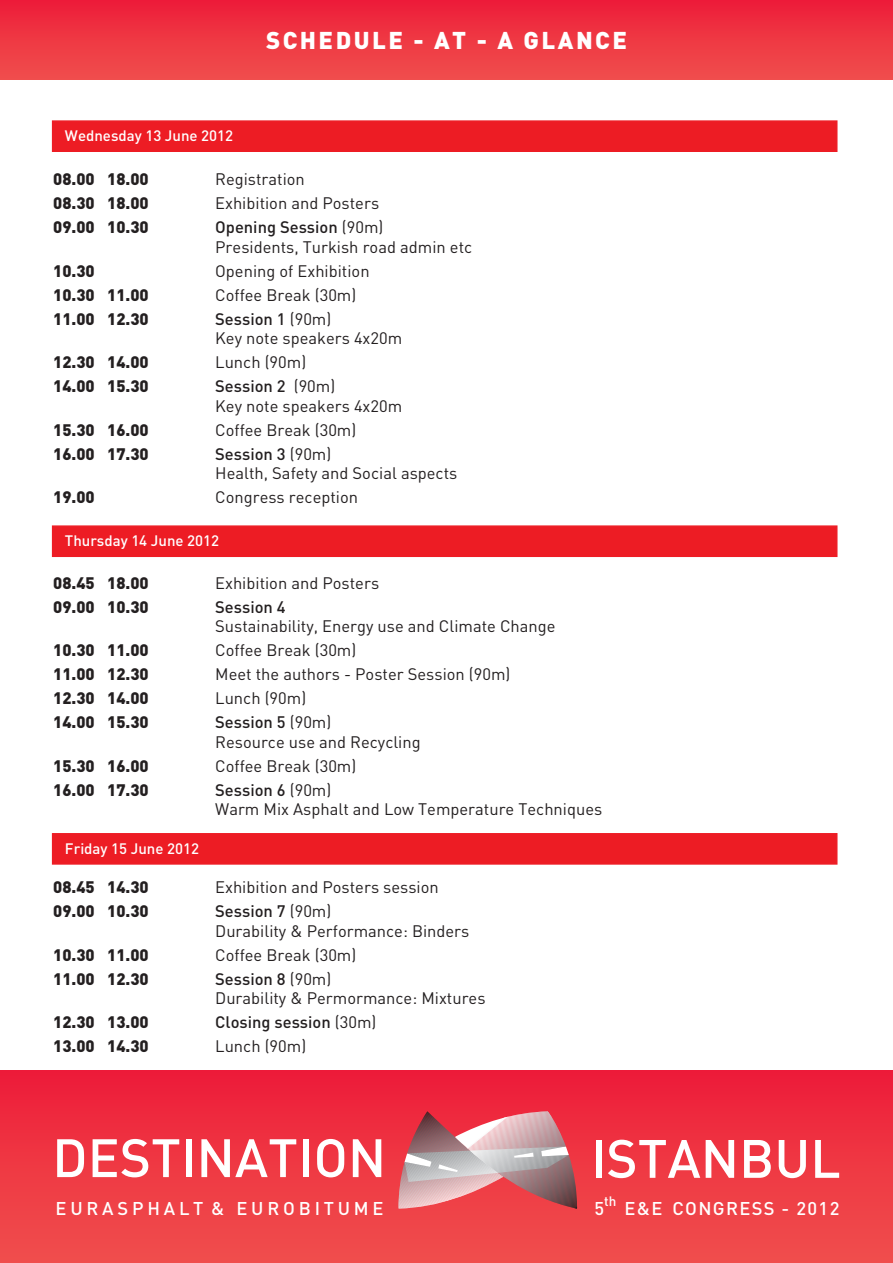
<style>
.page{position:relative;width:893px;height:1263px;background:#fff}
.page>*{position:absolute;margin:0;border:0;box-sizing:border-box;transform-origin:0 0}
.t1{font:500 53.1px "DI Nbek";color:#fff}
.t2{font:900 24px "DI Nbek";letter-spacing:.1em;color:#fff}
.t3{font:500 18.3px "DI Nbek";letter-spacing:.205em;color:#fff}
.t4{font:500 18.3px "DI Nbek";letter-spacing:.075em;color:#fff}
.t5{font:16.5px "DIN Bek";color:#231f20}
.t6{font:900 16.5px "DI Nbek";color:#231f20}
.t7{font:500 16.5px "DI Nbek";color:#231f20}
.t8{font:500 15px "DI Nbek";color:#fff}
.t9{font:500 13.5px "DI Nbek";color:#fff}
.s1{font-family:"DIN Bek";font-weight:400}
</style>
<div class="page">
<div style="left:0;top:1071px;width:893px;height:192px;background:linear-gradient(to bottom,#ed1d39,#f0504d)"></div>
<svg style="left:398px;top:1111px;width:179px;height:98px;background:#cc858b"></svg>
<div style="left:52px;top:120px;width:785px;height:32px;background:#ed1c24;border:1px solid #ed1c24"></div>
<div style="left:52px;top:525px;width:785px;height:32px;background:#ed1c24;border:1px solid #ed1c24"></div>
<div style="left:52px;top:833px;width:785px;height:32px;background:#ed1c24;border:1px solid #ed1c24"></div>
<div style="left:0;top:0;width:893px;height:80px;background:linear-gradient(to bottom,#ed1d39,#f04f4d)"></div>
<p class="t8" style="left:65px;top:130px;width:170px">Wednesday 13 June 2012</p>
<h2 class="t2" style="left:266px;top:32px;width:362px">SCHEDULE - AT - A GLANCE</h2>
<p class="t6" style="left:53px;top:173px;width:97px">08.00 18.00</p>
<p class="t5" style="left:215px;top:173px;width:91px">Registration</p>
<p class="t6" style="left:53px;top:197px;width:97px">08.30 18.00</p>
<p class="t5" style="left:215px;top:197px;width:165px">Exhibition and Posters</p>
<p class="t6" style="left:53px;top:221px;width:97px">09.00 10.30</p>
<p class="t7" style="left:215px;top:221px;width:170px">Opening Session <span class="s1">(90m)</span></p>
<p class="t5" style="left:215px;top:241px;width:258px">Presidents, Turkish road admin etc</p>
<p class="t6" style="left:53px;top:265px;width:43px">10.30</p>
<p class="t5" style="left:215px;top:265px;width:156px">Opening of Exhibition</p>
<p class="t6" style="left:53px;top:289px;width:97px">10.30 11.00</p>
<p class="t5" style="left:215px;top:289px;width:143px">Coffee Break (30m)</p>
<p class="t6" style="left:53px;top:313px;width:97px">11.00 12.30</p>
<p class="t7" style="left:215px;top:313px;width:118px">Session 1 <span class="s1">(90m)</span></p>
<p class="t5" style="left:215px;top:332px;width:188px">Key note speakers 4x20m</p>
<p class="t6" style="left:53px;top:356px;width:97px">12.30 14.00</p>
<p class="t5" style="left:215px;top:356px;width:93px">Lunch (90m)</p>
<p class="t6" style="left:53px;top:380px;width:97px">14.00 15.30</p>
<p class="t7" style="left:215px;top:380px;width:122px">Session 2 <span class="s1">(90m)</span></p>
<p class="t5" style="left:215px;top:400px;width:188px">Key note speakers 4x20m</p>
<p class="t6" style="left:53px;top:424px;width:97px">15.30 16.00</p>
<p class="t5" style="left:215px;top:424px;width:143px">Coffee Break (30m)</p>
<p class="t6" style="left:53px;top:448px;width:97px">16.00 17.30</p>
<p class="t7" style="left:215px;top:448px;width:118px">Session 3 <span class="s1">(90m)</span></p>
<p class="t5" style="left:215px;top:467px;width:244px">Health, Safety and Social aspects</p>
<p class="t6" style="left:53px;top:491px;width:43px">19.00</p>
<p class="t5" style="left:215px;top:491px;width:144px">Congress reception</p>
<p class="t8" style="left:65px;top:536px;width:156px">Thursday 14 June 2012</p>
<p class="t6" style="left:53px;top:577px;width:97px">08.45 18.00</p>
<p class="t5" style="left:215px;top:577px;width:165px">Exhibition and Posters</p>
<p class="t6" style="left:53px;top:601px;width:97px">09.00 10.30</p>
<p class="t7" style="left:215px;top:601px;width:72px">Session 4</p>
<p class="t5" style="left:215px;top:621px;width:342px">Sustainability, Energy use and Climate Change</p>
<p class="t6" style="left:53px;top:645px;width:97px">10.30 11.00</p>
<p class="t5" style="left:215px;top:645px;width:143px">Coffee Break (30m)</p>
<p class="t6" style="left:53px;top:669px;width:97px">11.00 12.30</p>
<p class="t5" style="left:215px;top:669px;width:297px">Meet the authors - Poster Session (90m)</p>
<p class="t6" style="left:53px;top:693px;width:97px">12.30 14.00</p>
<p class="t5" style="left:215px;top:693px;width:93px">Lunch (90m)</p>
<p class="t6" style="left:53px;top:717px;width:97px">14.00 15.30</p>
<p class="t7" style="left:215px;top:717px;width:118px">Session 5 <span class="s1">(90m)</span></p>
<p class="t5" style="left:215px;top:736px;width:207px">Resource use and Recycling</p>
<p class="t6" style="left:53px;top:760px;width:97px">15.30 16.00</p>
<p class="t5" style="left:215px;top:760px;width:143px">Coffee Break (30m)</p>
<p class="t6" style="left:53px;top:784px;width:97px">16.00 17.30</p>
<p class="t7" style="left:215px;top:784px;width:118px">Session 6 <span class="s1">(90m)</span></p>
<p class="t5" style="left:215px;top:804px;width:388px">Warm Mix Asphalt and Low Temperature Techniques</p>
<p class="t8" style="left:65px;top:843px;width:136px">Friday 15 June 2012</p>
<p class="t6" style="left:53px;top:882px;width:97px">08.45 14.30</p>
<p class="t5" style="left:215px;top:882px;width:225px">Exhibition and Posters session</p>
<p class="t6" style="left:53px;top:906px;width:97px">09.00 10.30</p>
<p class="t7" style="left:215px;top:906px;width:118px">Session 7 <span class="s1">(90m)</span></p>
<p class="t5" style="left:215px;top:925px;width:256px">Durability &amp; Performance: Binders</p>
<p class="t6" style="left:53px;top:949px;width:97px">10.30 11.00</p>
<p class="t5" style="left:215px;top:949px;width:143px">Coffee Break (30m)</p>
<p class="t6" style="left:53px;top:973px;width:97px">11.00 12.30</p>
<p class="t7" style="left:215px;top:973px;width:118px">Session 8 <span class="s1">(90m)</span></p>
<p class="t5" style="left:215px;top:993px;width:272px">Durability &amp; Permormance: Mixtures</p>
<p class="t6" style="left:53px;top:1017px;width:97px">12.30 13.00</p>
<p class="t7" style="left:215px;top:1017px;width:163px">Closing session <span class="s1">(30m)</span></p>
<p class="t6" style="left:53px;top:1041px;width:97px">13.00 14.30</p>
<p class="t5" style="left:215px;top:1041px;width:93px">Lunch (90m)</p>
<h1 class="t1" style="left:52px;top:1139px;width:335px">DESTINATION</h1>
<h1 class="t1" style="left:591px;top:1140px;width:252px">ISTANBUL</h1>
<p class="t3" style="left:56px;top:1202px;width:329px">EURASPHALT &amp; EUROBITUME</p>
<p class="t4" style="left:594px;top:1202px;width:247px">5 E&amp;E CONGRESS - 2012</p>
<p class="t9" style="left:604px;top:1197px;width:14px">th</p>
</div>
